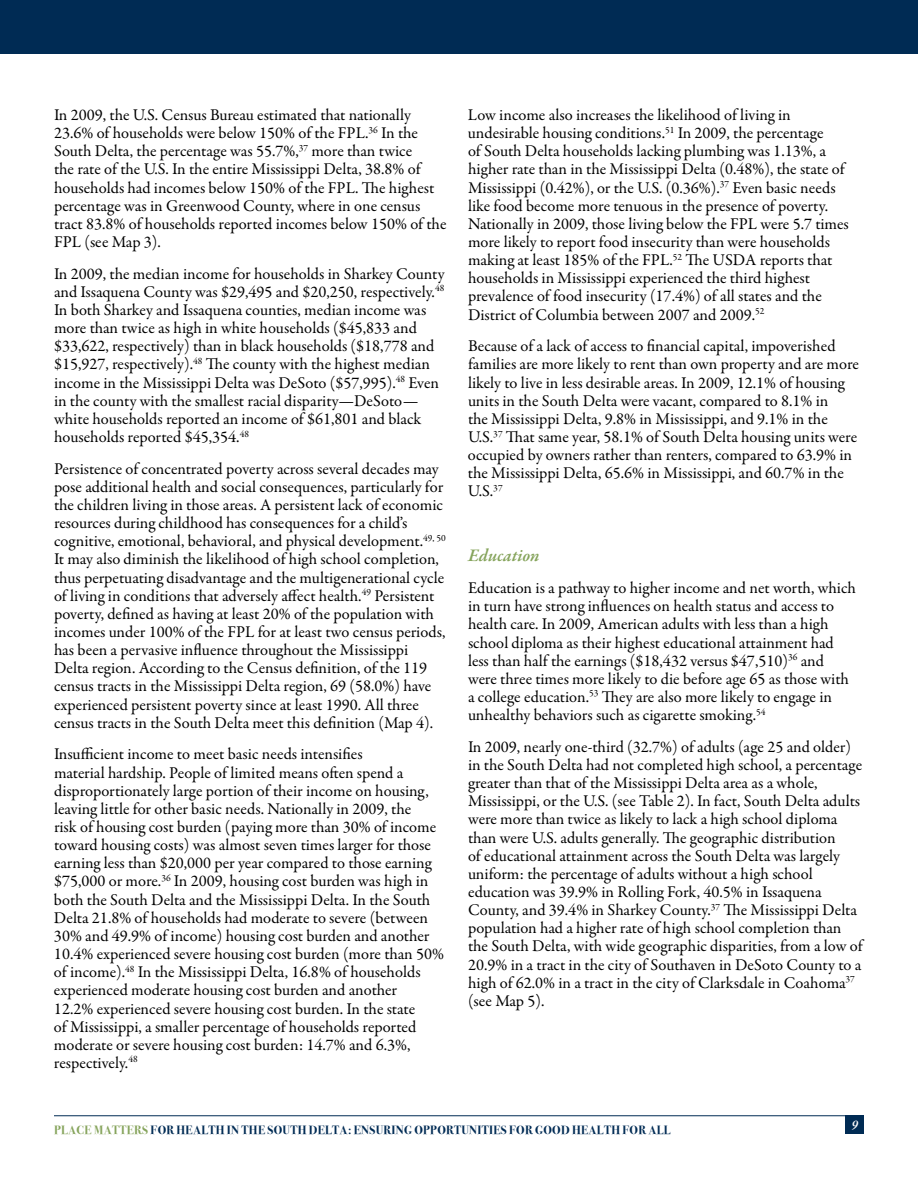
<style>
.page{position:relative;width:918px;height:1188px;background:#fff}
.page>*{position:absolute;margin:0;border:0;box-sizing:border-box;transform-origin:0 0}
.t1{font:italic 600 18px "Garamond Premr Pro";color:#86a45c}
.t2{font:16.5px/18.1px "Garamond Premr Pro";color:#000}
.t3{font:italic 600 13.5px "Garamond Premr Pro";color:#fff}
.t4{font:12px "Bodoni Svty Two ITCTT Bold";letter-spacing:.025em;color:#002b54}
.s1{color:#86a45c}
</style>
<div class="page">
<div style="left:845px;top:1115px;width:19px;height:19px;background:#002b54"></div>
<div style="left:0;top:0;width:918px;height:54px;background:#002b54"></div>
<hr style="left:54px;top:1115px;width:810px;height:1px;background:#002b54">
<p class="t2" style="left:54px;top:106px;width:394px">In 2009, the U.S. Census Bureau estimated that nationally 23.6% of households were below 150% of the FPL.<sup>36</sup> In the South Delta, the percentage was 55.7%,<sup>37</sup> more than twice<br>the rate of the U.S. In the entire Mississippi Delta, 38.8% of households had incomes below 150% of the FPL. The highest percentage was in Greenwood County, where in one census tract 83.8% of households reported incomes below 150% of the FPL (see Map 3).</p>
<p class="t2" style="left:54px;top:265px;width:392px">In 2009, the median income for households in Sharkey County and Issaquena County was $29,495 and $20,250, respectively.<sup>48<br></sup>In both Sharkey and Issaquena counties, median income was more than twice as high in white households ($45,833 and $33,622, respectively) than in black households ($18,778 and $15,927, respectively).<sup>48</sup> The county with the highest median income in the Mississippi Delta was DeSoto ($57,995).<sup>48</sup> Even in the county with the smallest racial disparity—DeSoto— white households reported an income of $61,801 and black households reported $45,354.<sup>48</sup></p>
<p class="t2" style="left:54px;top:460px;width:393px">Persistence of concentrated poverty across several decades may pose additional health and social consequences, particularly for the children living in those areas. A persistent lack of economic resources during childhood has consequences for a child’s cognitive, emotional, behavioral, and physical development.<sup>49,</sup> <sup>50<br></sup>It may also diminish the likelihood of high school completion, thus perpetuating disadvantage and the multigenerational cycle of living in conditions that adversely affect health.<sup>49</sup> Persistent poverty, defined as having at least 20% of the population with incomes under 100% of the FPL for at least two census periods, has been a pervasive influence throughout the Mississippi Delta region. According to the Census definition, of the 119 census tracts in the Mississippi Delta region, 69 (58.0%) have experienced persistent poverty since at least 1990. All three census tracts in the South Delta meet this definition (Map 4).</p>
<p class="t2" style="left:54px;top:746px;width:392px">Insufficient income to meet basic needs intensifies<br>material hardship. People of limited means often spend a disproportionately large portion of their income on housing, leaving little for other basic needs. Nationally in 2009, the<br>risk of housing cost burden (paying more than 30% of income toward housing costs) was almost seven times larger for those earning less than $20,000 per year compared to those earning $75,000 or more.<sup>36</sup> In 2009, housing cost burden was high in both the South Delta and the Mississippi Delta. In the South Delta 21.8% of households had moderate to severe (between 30% and 49.9% of income) housing cost burden and another 10.4% experienced severe housing cost burden (more than 50% of income).<sup>48</sup> In the Mississippi Delta, 16.8% of households experienced moderate housing cost burden and another<br>12.2% experienced severe housing cost burden. In the state<br>of Mississippi, a smaller percentage of households reported moderate or severe housing cost burden: 14.7% and 6.3%, respectively.<sup>48</sup></p>
<p class="t2" style="left:468px;top:106px;width:382px">Low income also increases the likelihood of living in undesirable housing conditions.<sup>51</sup> In 2009, the percentage<br>of South Delta households lacking plumbing was 1.13%, a higher rate than in the Mississippi Delta (0.48%), the state of Mississippi (0.42%), or the U.S. (0.36%).<sup>37</sup> Even basic needs like food become more tenuous in the presence of poverty.<br>Nationally in 2009, those living below the FPL were 5.7 times more likely to report food insecurity than were households making at least 185% of the FPL.<sup>52</sup> The USDA reports that households in Mississippi experienced the third highest prevalence of food insecurity (17.4%) of all states and the District of Columbia between 2007 and 2009.<sup>52</sup></p>
<p class="t2" style="left:468px;top:337px;width:393px">Because of a lack of access to financial capital, impoverished families are more likely to rent than own property and are more likely to live in less desirable areas. In 2009, 12.1% of housing units in the South Delta were vacant, compared to 8.1% in<br>the Mississippi Delta, 9.8% in Mississippi, and 9.1% in the U.S.<sup>37</sup> That same year, 58.1% of South Delta housing units were occupied by owners rather than renters, compared to 63.9% in the Mississippi Delta, 65.6% in Mississippi, and 60.7% in the U.S.<sup>37</sup></p>
<p class="t1" style="left:468px;top:545px;width:73px">Education</p>
<p class="t2" style="left:468px;top:579px;width:390px">Education is a pathway to higher income and net worth, which in turn have strong influences on health status and access to health care. In 2009, American adults with less than a high school diploma as their highest educational attainment had less than half the earnings ($18,432 versus $47,510)<sup>36</sup> and were three times more likely to die before age 65 as those with a college education.<sup>53</sup> They are also more likely to engage in unhealthy behaviors such as cigarette smoking.<sup>54</sup></p>
<p class="t2" style="left:468px;top:738px;width:396px">In 2009, nearly one-third (32.7%) of adults (age 25 and older) in the South Delta had not completed high school, a percentage greater than that of the Mississippi Delta area as a whole, Mississippi, or the U.S. (see Table 2). In fact, South Delta adults were more than twice as likely to lack a high school diploma than were U.S. adults generally. The geographic distribution<br>of educational attainment across the South Delta was largely uniform: the percentage of adults without a high school education was 39.9% in Rolling Fork, 40.5% in Issaquena County, and 39.4% in Sharkey County.<sup>37</sup> The Mississippi Delta population had a higher rate of high school completion than the South Delta, with wide geographic disparities, from a low of 20.9% in a tract in the city of Southaven in DeSoto County to a high of 62.0% in a tract in the city of Clarksdale in Coahoma<sup>37 </sup>(see Map 5).</p>
<p class="t4" style="left:54px;top:1120px;width:369px"><span class="s1">PLACE MATTERS</span> FOR HEALTH IN THE SOUTH DELTA: ENSURING OPP</p>
<p class="t4" style="left:437px;top:1120px;width:235px">ORTUNITIES FOR GOOD HEALTH FOR ALL</p>
<p class="t3" style="left:851px;top:1117px;width:8px">9</p>
</div>
